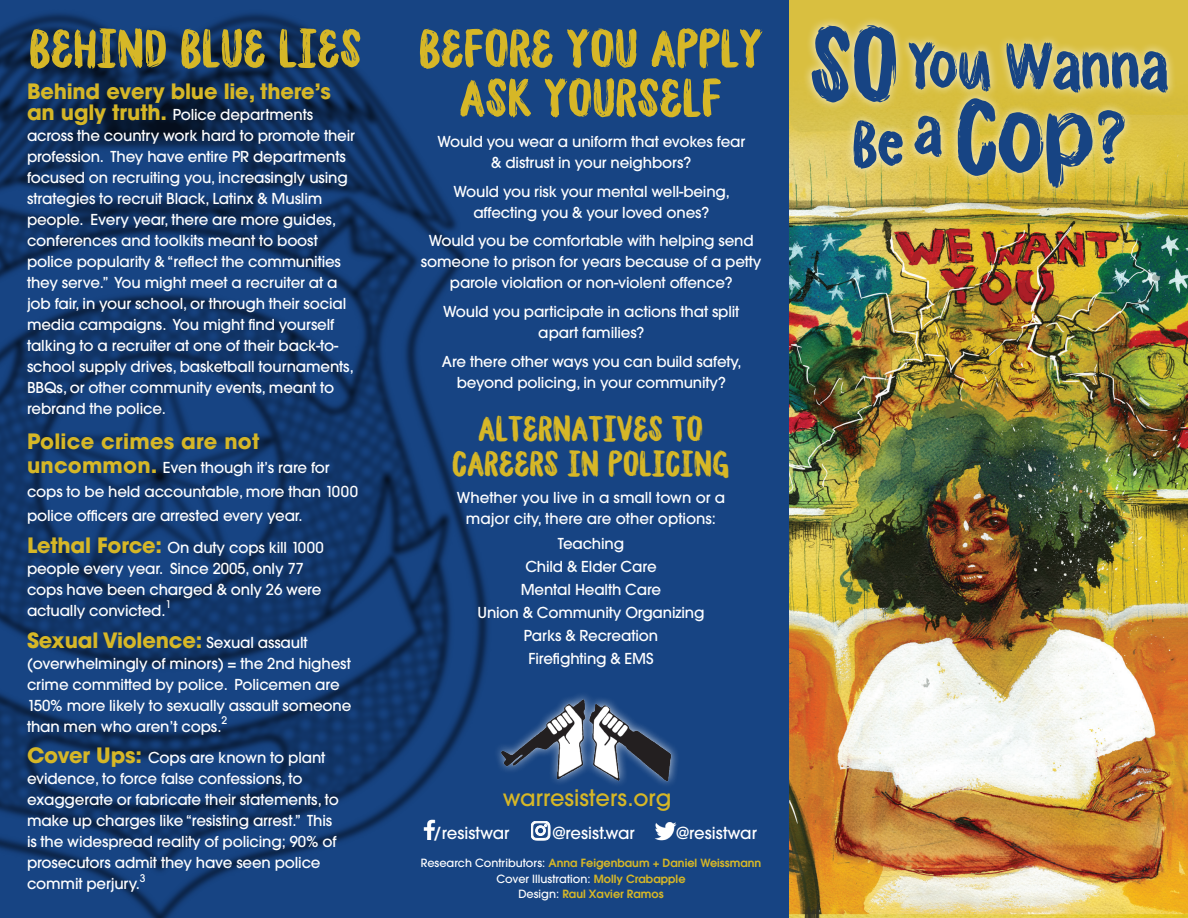
<style>
.page{position:relative;width:1188px;height:918px;background:#fff}
.page>*{position:absolute;margin:0;border:0;box-sizing:border-box;transform-origin:0 0}
.t1{font:60px/78px "Madpakke DEMO";letter-spacing:-.03em;color:#174483;text-align:center;scale:1.15 1}
.t2{font:49.5px/49.5px "Madpakke DEMO";letter-spacing:-.02em;color:#d6b727;text-align:center;scale:1.2 1}
.t3{font:49.5px "Madpakke DEMO";letter-spacing:-.02em;color:#d6b727;scale:1.18 1}
.t4{font:33px/34.5px "Madpakke DEMO";letter-spacing:-.02em;color:#d6b727;text-align:center;scale:1.2 1}
.t5{font:500 22.5px "Avant Garde";color:#d6b727}
.t6{font:700 21px "Avant Garde";letter-spacing:-.01em;color:#d6b727}
.t7{font:700 21px "Avant Garde";letter-spacing:.01em;color:#d6b727}
.t8{font:500 16.5px "Avant Garde";color:#fff}
.t9{font:500 15px/21px "Avant Garde";letter-spacing:-.01em;color:#fff;text-align:center}
.t10{font:600 11.25px "Avant Garde";color:#d6b727}
.t11{font:500 11.25px "Avant Garde";color:#fff}
.t12{font:500 10.5px "Avant Garde";color:#fff}
.s1{font-weight:700;font-size:21px;color:#d6b727}
.s2{font-weight:500;font-size:15px;color:#fff}
.s3{font-weight:500;color:#fff}
.s4{font-weight:600;color:#d6b727}
.s5{font-size:99px}
.s6{font-size:64.5px}
</style>
<div class="page">
<div style="left:0;top:0;width:790px;height:918px;background:#174483"></div>
<img style="left:0;top:13px;width:488px;height:905px">
<img style="left:790px;top:0;width:398px;height:918px">
<div style="left:802px;top:16px;width:375px;height:181px;background:#fff;opacity:.75"></div>
<img style="left:499px;top:697px;width:177px;height:88px">
<img style="left:418px;top:816px;width:20px;height:24px">
<img style="left:654px;top:822px;width:23px;height:19px">
<svg style="left:531px;top:821px;width:19px;height:19px"></svg>
<svg style="left:524px;top:56px;width:7px;height:9px"></svg>
<p class="t3" style="left:28px;top:26px;width:284px">BEHIND BLUE LIES</p>
<p class="t2" style="left:418px;top:28px;width:289px">BEFORE YOU APPLY<br>ASK YOURSELF</p>
<p class="t6" style="left:27px;top:78px;width:306px">Behind every blue lie, there’s</p>
<p class="t9" style="left:27px;top:104px;width:329px;text-align:left"><span class="s1">an ugly truth.</span> Police departments across the country work hard to promote their profession. They have entire PR departments focused on recruiting you, increasingly using strategies to recruit Black, Latinx &amp; Muslim people. Every year, there are more guides, conferences and toolkits meant to boost police popularity &amp; “reflect the communities they serve.” You might meet a recruiter at a job fair, in your school, or through their social media campaigns. You might find yourself talking to a recruiter at one of their back-to&shy;school supply drives, basketball tournaments, BBQs, or other community events, meant to rebrand the police.</p>
<p class="t7" style="left:27px;top:428px;width:234px">Police crimes are not</p>
<p class="t9" style="left:27px;top:456px;width:333px;line-height:24px;text-align:left"><span class="s1">uncommon.</span> Even though it’s rare for cops to be held accountable, more than 1000 police officers are arrested every year.</p>
<p class="t9" style="left:27px;top:537px;width:298px;text-align:left"><span class="s1">Lethal Force:</span> On duty cops kill 1000 people every year. Since 2005, only 77 cops have been charged &amp; only 26 were actually convicted.</p>
<p class="t9" style="left:437px;top:131px;width:309px">Would you wear a uniform that evokes fear &amp; distrust in your neighbors?</p>
<p class="t9" style="left:454px;top:181px;width:278px">Would you risk your mental well-being, affecting you &amp; your loved ones?</p>
<p class="t9" style="left:421px;top:231px;width:342px">Would you be comfortable with helping send someone to prison for years because of a petty parole violation or non-violent offence?</p>
<p class="t9" style="left:443px;top:301px;width:298px">Would you participate in actions that split apart families?</p>
<p class="t9" style="left:442px;top:351px;width:301px">Are there other ways you can build safety, beyond policing, in your community?</p>
<p class="t4" style="left:452px;top:414px;width:233px">ALTERNATIVES TO<br>CAREERS IN POLICING</p>
<p class="t9" style="left:457px;top:487px;width:270px">Whether you live in a small town or a major city, there are other options:</p>
<p class="t9" style="left:558px;top:533px;width:68px">Teaching</p>
<p class="t9" style="left:525px;top:556px;width:133px">Child &amp; Elder Care</p>
<p class="t9" style="left:521px;top:579px;width:142px">Mental Health Care</p>
<p class="t9" style="left:478px;top:602px;width:229px">Union &amp; Community Organizing</p>
<p class="t9" style="left:524px;top:625px;width:136px">Parks &amp; Recreation</p>
<p class="t9" style="left:528px;top:648px;width:127px">Firefighting &amp; EMS</p>
<p class="t12" style="left:165px;top:598px;width:7px">1</p>
<p class="t6" style="left:27px;top:626px;width:282px">Sexual Violence: <span class="s2">Sexual assault</span></p>
<p class="t9" style="left:27px;top:653px;width:326px;text-align:left">(overwhelmingly of minors) = the 2nd highest crime committed by police. Policemen are 150% more likely to sexually assault someone than men who aren’t cops.</p>
<p class="t12" style="left:221px;top:714px;width:7px">2</p>
<p class="t9" style="left:27px;top:747px;width:313px;text-align:left"><span class="s1">Cover Ups:</span> Cops are known to plant evidence, to force false confessions, to exaggerate or fabricate their statements, to make up charges like “resisting arrest.” This is the widespread reality of policing; 90% of prosecutors admit they have seen police commit perjury.</p>
<p class="t5" style="left:503px;top:784px;width:170px">warresisters.org</p>
<p class="t8" style="left:433px;top:823px;width:78px">/resistwar</p>
<p class="t8" style="left:553px;top:823px;width:84px">@resist.war</p>
<p class="t8" style="left:677px;top:823px;width:82px">@resistwar</p>
<p class="t10" style="left:421px;top:855px;width:342px"><span class="s3">Research Contributors:</span> Anna Feigenbaum + Daniel Weissmann</p>
<p class="t11" style="left:497px;top:872px;width:191px">Cover Illustration: <span class="s4">Molly Crabapple</span></p>
<p class="t10" style="left:518px;top:887px;width:147px"><span class="s3">Design:</span> Raul Xavier Ramos</p>
<p class="t12" style="left:140px;top:872px;width:7px">3</p>
<p class="t1" style="left:809px;top:32px;width:315px"><span class="s5">SO</span>You Wanna<br>Be a <span class="s5">Cop</span><span class="s6">?</span></p>
</div>
